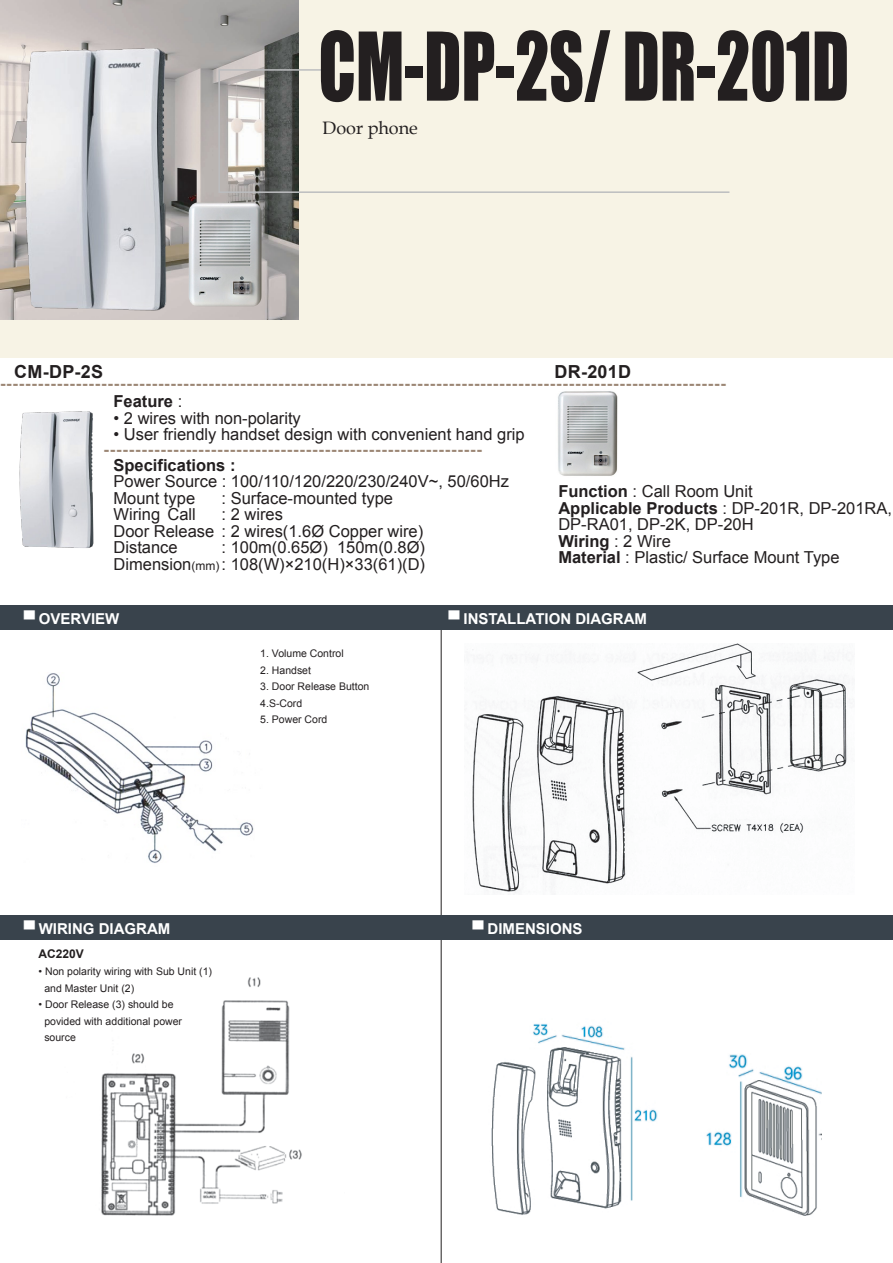
<style>
.page{position:relative;width:893px;height:1263px;background:#fff}
.page>*{position:absolute;margin:0;border:0;box-sizing:border-box;transform-origin:0 0}
.t1{font:87.45px "Impact";color:#231f20;scale:.77 1}
.t2{font:700 18px "Arial";letter-spacing:.015em;color:#231f20}
.t3{font:18px "Book Antiqua";color:#231f20}
.t4{font:16.5px/16.5px "Arial";color:#231f20}
.t5{font:700 16.5px "Arial";color:#9b8674}
.t6{font:700 16.5px "Arial";color:#231f20}
.t7{font:700 15px "Arial";color:#fff}
.t8{font:700 12px "Arial";color:#231f20}
.t9{font:10.5px/16.5px "Arial";color:#231f20}
.s1{font-weight:400}
.s2{font-size:12px}
.s3{font-weight:700}
</style>
<div class="page">
<div style="left:0;top:0;width:893px;height:357px;background:#f7f3e5"></div>
<img style="left:0;top:0;width:298px;height:320px">
<hr style="left:441px;top:621px;width:1px;height:642px;background:#231f20">
<div style="left:0;top:915px;width:893px;height:24px;background:#39434c"></div>
<div style="left:0;top:606px;width:893px;height:24px;background:#39434c"></div>
<svg style="left:218px;top:68px;width:512px;height:126px"></svg>
<img style="left:22px;top:46px;width:151px;height:271px">
<img style="left:19px;top:411px;width:75px;height:137px">
<img style="left:472px;top:643px;width:380px;height:252px">
<img style="left:491px;top:1024px;width:167px;height:191px">
<img style="left:706px;top:1054px;width:115px;height:162px">
<img style="left:101px;top:977px;width:201px;height:239px">
<img style="left:25px;top:673px;width:229px;height:190px">
<img style="left:558px;top:391px;width:60px;height:85px">
<img style="left:189px;top:202px;width:72px;height:104px">
<h1 class="t1" style="left:319px;top:-1px;width:691px">CM-DP-2S/ DR-201D</h1>
<p class="t3" style="left:322px;top:115px;width:97px">Door phone</p>
<p class="t2" style="left:14px;top:360px;width:91px">CM-DP-2S</p>
<p class="t2" style="left:554px;top:360px;width:78px">DR-201D</p>
<p class="t5" style="left:0;top:372px;width:727px">-------------------------------------------------------------------------------------------------------------------</p>
<p class="t6" style="left:114px;top:390px;width:70px">Feature <span class="s1">:</span></p>
<p class="t4" style="left:114px;top:410px;width:189px">• 2 wires with non-polarity</p>
<p class="t4" style="left:114px;top:426px;width:413px">• User friendly handset design with convenient hand grip</p>
<p class="t6" style="left:114px;top:454px;width:123px">Specifications :</p>
<p class="t4" style="left:114px;top:473px;width:397px">Power Source : 100/110/120/220/230/240V~, 50/60Hz<br>Mount type</p>
<p class="t5" style="left:104px;top:438px;width:380px">------------------------------------------------------------</p>
<p class="t4" style="left:222px;top:490px;width:173px">: Surface-mounted type</p>
<p class="t4" style="left:114px;top:506px;width:84px">Wiring Call</p>
<p class="t4" style="left:114px;top:506px;width:311px;text-indent:108px">: 2 wires<br>Door Release : 2 wires(1.6Ø Copper wire)<br>Distance</p>
<p class="t4" style="left:114px;top:539px;width:313px;text-align:right">: 100m(0.65Ø) 150m(0.8Ø)<br>Dimension<span class="s2">(mm)</span> : 108(W)×210(H)×33(61)(D)</p>
<p class="t4" style="left:558px;top:483px;width:335px"><span class="s3">Function</span> : Call Room Unit<br><span class="s3">Applicable Products</span> : DP-201R, DP-201RA,<br>DP-RA01, DP-2K, DP-20H<br><span class="s3">Wiring</span> : 2 Wire<br><span class="s3">Material</span> : Plastic/ Surface Mount Type</p>
<p class="t7" style="left:24px;top:608px;width:97px">▀ OVERVIEW</p>
<p class="t7" style="left:449px;top:608px;width:200px">▀ INSTALLATION DIAGRAM</p>
<p class="t9" style="left:260px;top:645px;width:85px">1. Volume Control</p>
<p class="t9" style="left:260px;top:662px;width:52px">2. Handset</p>
<p class="t9" style="left:260px;top:678px;width:111px">3. Door Release Button<br>4.S-Cord</p>
<p class="t9" style="left:260px;top:711px;width:69px">5. Power Cord</p>
<p class="t7" style="left:24px;top:918px;width:148px">▀ WIRING DIAGRAM</p>
<p class="t7" style="left:473px;top:918px;width:111px">▀ DIMENSIONS</p>
<p class="t8" style="left:39px;top:946px;width:47px">AC220V</p>
<p class="t9" style="left:44px;top:963px;width:169px;text-indent:-6px">• Non polarity wiring with Sub Unit (1) and Master Unit (2)</p>
<p class="t9" style="left:44px;top:996px;width:139px;text-indent:-6px">• Door Release (3) should be povided with additional power source</p>
</div>
